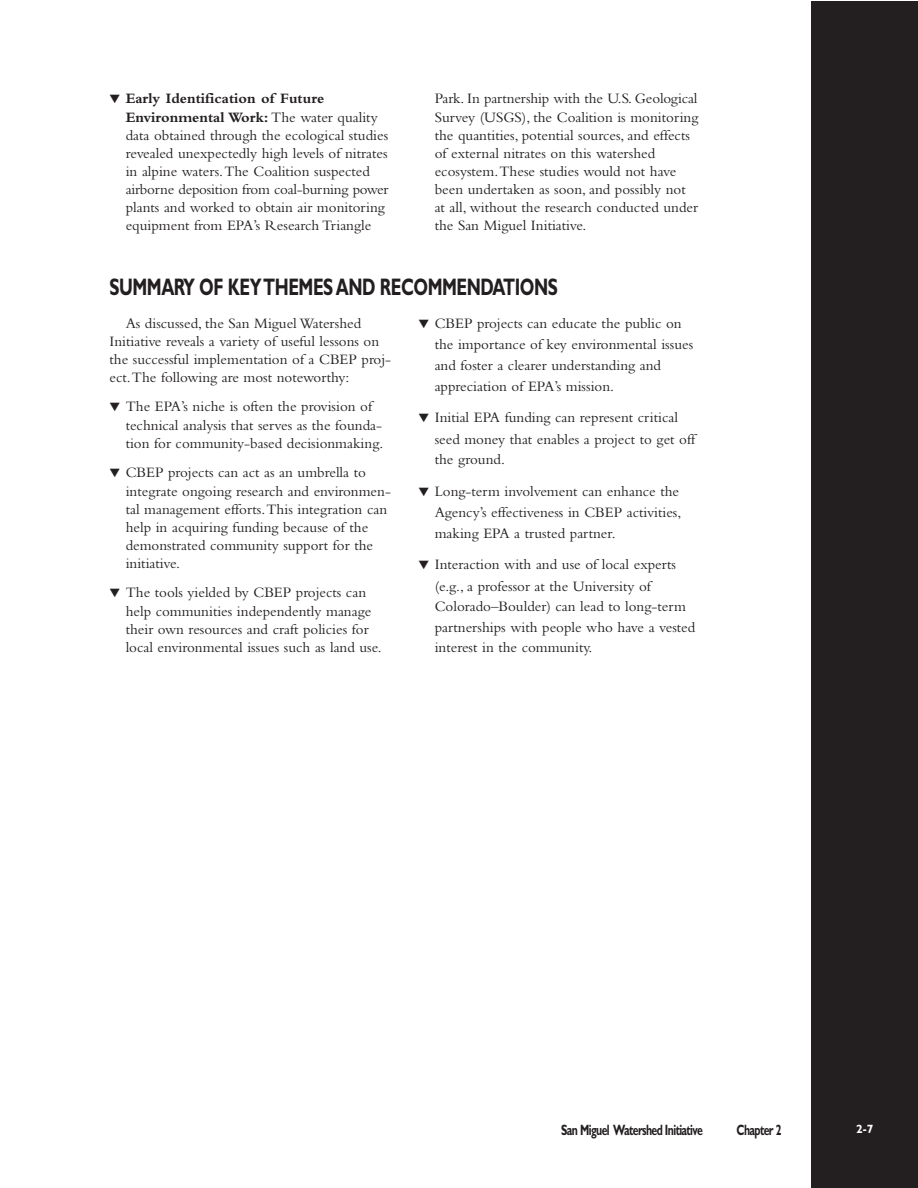
<style>
.page{position:relative;width:918px;height:1188px;background:#fff}
.page>*{position:absolute;margin:0;border:0;box-sizing:border-box;transform-origin:0 0}
.t1{font:700 24px "Gill Sans";letter-spacing:-.03em;color:#231f20;scale:.7 1}
.t2{font:15px/18.1px "Bembo";color:#231f20}
.t3{font:700 15px "Gill Sans";letter-spacing:-.055em;color:#231f20;scale:.7 1}
.t4{font:700 12px "Gill Sans";color:#fff}
.s1{font-weight:700}
</style>
<div class="page">
<div style="left:812px;top:2px;width:106px;height:1186px;background:#231f20"></div>
<p class="t2" style="left:126px;top:91px;width:264px;text-indent:-16px">▼ <span class="s1">Early Identification of Future Environmental Work:</span> The water quality data obtained through the ecological studies revealed unexpectedly high levels of nitrates in alpine waters. The Coalition suspected airborne deposition from coal-burning power plants and worked to obtain air monitoring equipment from EPA’s Research Triangle</p>
<p class="t2" style="left:435px;top:91px;width:265px">Park. In partnership with the U.S. Geological Survey (USGS), the Coalition is monitoring the quantities, potential sources, and effects of external nitrates on this watershed ecosystem. These studies would not have been undertaken as soon, and possibly not at all, without the research conducted under the San Miguel Initiative.</p>
<h2 class="t1" style="left:110px;top:278px;width:642px">SUMMARY OF KEY THEMES AND RECOMMENDATIONS</h2>
<p class="t2" style="left:110px;top:316px;width:283px;text-indent:16px">As discussed, the San Miguel Watershed Initiative reveals a variety of useful lessons on the successful implementation of a CBEP proj&shy;ect. The following are most noteworthy:</p>
<p class="t2" style="left:126px;top:399px;width:259px;text-indent:-16px">▼ The EPA’s niche is often the provision of technical analysis that serves as the founda&shy;tion for community-based decisionmaking.</p>
<p class="t2" style="left:126px;top:465px;width:267px;text-indent:-16px">▼ CBEP projects can act as an umbrella to integrate ongoing research and environmen&shy;tal management efforts. This integration can help in acquiring funding because of the demonstrated community support for the initiative.</p>
<p class="t2" style="left:126px;top:585px;width:258px;text-indent:-16px">▼ The tools yielded by CBEP projects can help communities independently manage their own resources and craft policies for local environmental issues such as land use.</p>
<p class="t2" style="left:435px;top:314px;width:260px;line-height:20.9px;text-indent:-16px">▼ CBEP projects can educate the public on the importance of key environmental issues and foster a clearer understanding and appreciation of EPA’s mission.</p>
<p class="t2" style="left:435px;top:408px;width:262px;line-height:21px;text-indent:-16px">▼ Initial EPA funding can represent critical seed money that enables a project to get off the ground.</p>
<p class="t2" style="left:435px;top:482px;width:248px;line-height:21px;text-indent:-16px">▼ Long-term involvement can enhance the<br>Agency’s effectiveness in CBEP activities, making EPA a trusted partner.</p>
<p class="t2" style="left:435px;top:555px;width:262px;line-height:20.9px;text-indent:-16px">▼ Interaction with and use of local experts (e.g., a professor at the University of Colorado–Boulder) can lead to long-term partnerships with people who have a vested interest in the community.</p>
<p class="t3" style="left:561px;top:1124px;width:204px">San Miguel Watershed Initiative</p>
<p class="t3" style="left:737px;top:1124px;width:66px">Chapter 2</p>
<p class="t4" style="left:856px;top:1125px;width:19px">2-7</p>
</div>
